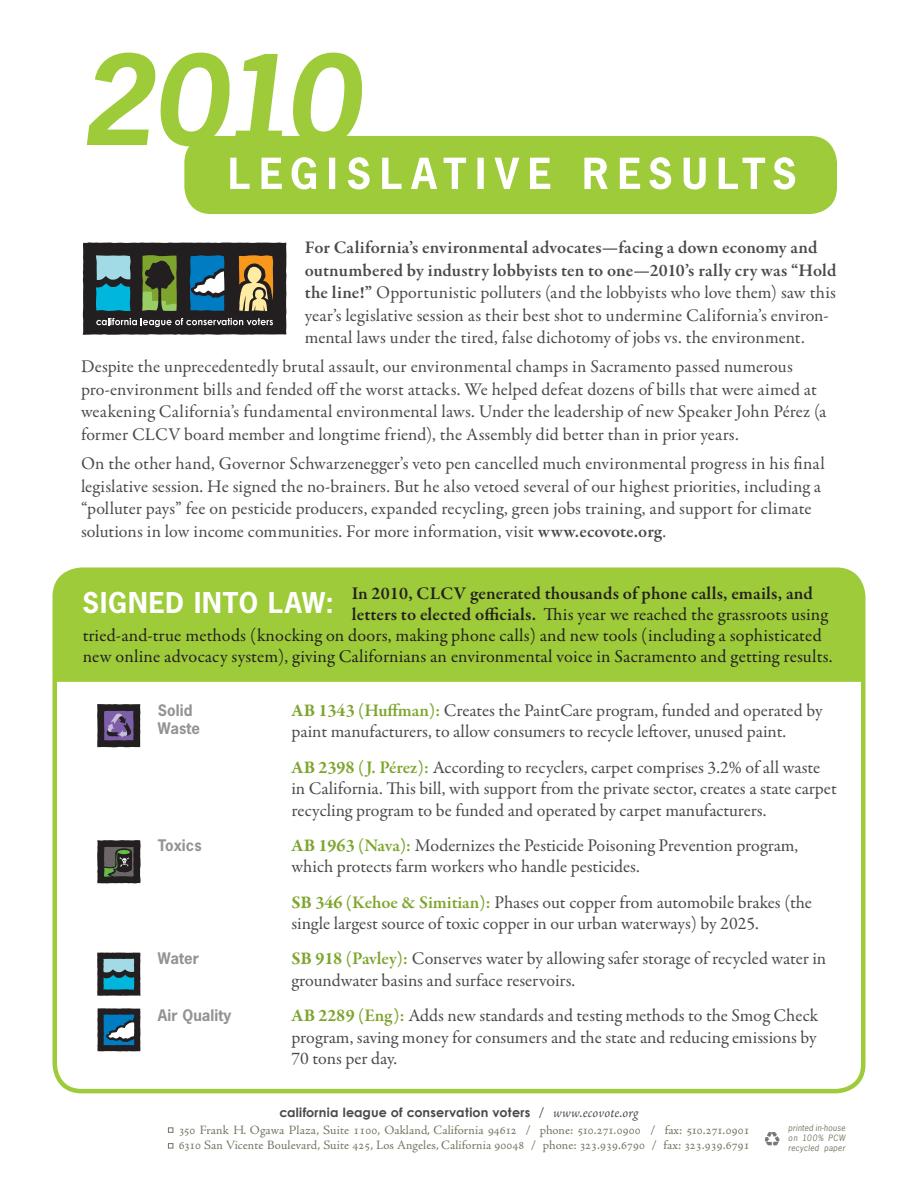
<style>
.page{position:relative;width:918px;height:1188px;background:#fff}
.page>*{position:absolute;margin:0;border:0;box-sizing:border-box;transform-origin:0 0}
.t1{font:italic 700 117px "News Gothic Std";color:#9ecb3a}
.t2{font:700 27px "News Gothic Std";letter-spacing:.035em;color:#fff}
.t3{font:18.15px "Garamond Premr Pro";letter-spacing:.005em;color:#231f20}
.t4{font:600 18.15px "Garamond Premr Pro";letter-spacing:.01em;color:#231f20}
.t5{font:18px/22.5px "Garamond Premr Pro";color:#4b494a}
.t6{font:700 15px/18px "News Gothic Std";letter-spacing:.005em;color:#929394}
.t7{font:12.75px "Adobe Jenson Pro";letter-spacing:.005em;color:#767561}
.t8{font:700 12.75px "Century Gothic";letter-spacing:.02em;color:#4b494a}
.t9{font:italic 8.25px/9.8px "News Gothic Std";letter-spacing:.025em;color:#767561;text-align:justify}
.s1{font-weight:600}
.s2{font-weight:700;color:#7da52d}
.s3{font-weight:600;color:#7da52d}
.s4{font-family:"Adobe Jenson Pro";font-weight:400;font-size:14.25px}
.s5{font-family:"Adobe Jenson Pro";font-weight:400;font-style:italic;font-size:14.25px}
</style>
<div class="page">
<div style="left:52px;top:567px;width:814px;height:526px;border:4px solid #9ecb3a;border-radius:27px"></div>
<div style="left:54px;top:570px;width:810px;height:112px;background:#9ecb3a"></div>
<svg style="left:97px;top:840px;width:43px;height:43px"></svg>
<svg style="left:97px;top:704px;width:43px;height:43px"></svg>
<svg style="left:97px;top:953px;width:43px;height:43px"></svg>
<div style="left:184px;top:136px;width:653px;height:78px;background:#9ecb3a;border-radius:27px"></div>
<svg style="left:230px;top:157px;width:565px;height:32px"></svg>
<svg style="left:83px;top:242px;width:203px;height:93px"></svg>
<svg style="left:764px;top:1132px;width:16px;height:14px"></svg>
<svg style="left:168px;top:1128px;width:5px;height:5px"></svg>
<svg style="left:168px;top:1143px;width:5px;height:5px"></svg>
<svg style="left:97px;top:1008px;width:43px;height:43px"></svg>
<p class="t1" style="left:80px;top:23px;width:279px">2010</p>
<p class="t5" style="left:305px;top:237px;width:533px"><span class="s1">For California’s environmental advocates—facing a down economy and outnumbered by industry lobbyists ten to one—2010’s rally cry was “Hold the line!”</span> Opportunistic polluters (and the lobbyists who love them) saw this year’s legislative session as their best shot to undermine California’s environ&shy;mental laws under the tired, false dichotomy of jobs vs. the environment.</p>
<p class="t5" style="left:81px;top:356px;width:747px">Despite the unprecedentedly brutal assault, our environmental champs in Sacramento passed numerous pro-environment bills and fended off the worst attacks. We helped defeat dozens of bills that were aimed at weakening California’s fundamental environmental laws. Under the leadership of new Speaker John Pérez (a former CLCV board member and longtime friend), the Assembly did better than in prior years.</p>
<p class="t5" style="left:81px;top:453px;width:745px">On the other hand, Governor Schwarzenegger’s veto pen cancelled much environmental progress in his final legislative session. He signed the no-brainers. But he also vetoed several of our highest priorities, including a “polluter pays” fee on pesticide producers, expanded recycling, green jobs training, and support for climate solutions in low income communities. For more information, visit <span class="s1">www.ecovote.org</span>.</p>
<p class="t4" style="left:352px;top:582px;width:463px">In 2010, CLCV generated thousands of phone calls, emails, and</p>
<p class="t3" style="left:352px;top:603px;width:478px"><span class="s1">letters to elected officials.</span> This year we reached the grassroots using</p>
<p class="t3" style="left:83px;top:624px;width:741px">tried-and-true methods (knocking on doors, making phone calls) and new tools (including a sophisticated</p>
<p class="t3" style="left:83px;top:645px;width:751px">new online advocacy system), giving Californians an environmental voice in Sacramento and getting results.</p>
<p class="t2" style="left:83px;top:585px;width:253px">SIGNED INTO LAW:</p>
<p class="t6" style="left:158px;top:701px;width:44px">Solid<br>Waste</p>
<p class="t5" style="left:291px;top:700px;width:533px;line-height:21.6px"><span class="s2">AB 1343</span> <span class="s3">(Huffman):</span> Creates the PaintCare program, funded and operated by paint manufacturers, to allow consumers to recycle leftover, unused paint.</p>
<p class="t5" style="left:291px;top:756px;width:547px;line-height:21.6px"><span class="s2">AB 2398</span> <span class="s3">(J. Pérez):</span> According to recyclers, carpet comprises 3.2% of all waste in California. This bill, with support from the private sector, creates a state carpet recycling program to be funded and operated by carpet manufacturers.</p>
<p class="t6" style="left:158px;top:836px;width:45px">Toxics</p>
<p class="t5" style="left:291px;top:835px;width:508px;line-height:21.6px"><span class="s2">AB 1963</span> <span class="s3">(Nava):</span> Modernizes the Pesticide Poisoning Prevention program, which protects farm workers who handle pesticides.</p>
<p class="t5" style="left:291px;top:891px;width:522px;line-height:21.6px"><span class="s2">SB 346</span> <span class="s3">(Kehoe &amp; Simitian):</span> Phases out copper from automobile brakes (the single largest source of toxic copper in our urban waterways) by 2025.</p>
<p class="t6" style="left:158px;top:949px;width:42px">Water</p>
<p class="t5" style="left:291px;top:948px;width:536px;line-height:21.6px"><span class="s2">SB 918</span> <span class="s3">(Pavley):</span> Conserves water by allowing safer storage of recycled water in groundwater basins and surface reservoirs.</p>
<p class="t6" style="left:158px;top:1006px;width:75px">Air Quality</p>
<p class="t5" style="left:291px;top:1005px;width:528px;line-height:21.6px;text-align:justify"><span class="s2">AB 2289</span> <span class="s3">(Eng):</span> Adds new standards and testing methods to the Smog Check program, saving money for consumers and the state and reducing emissions by 70 tons per day.</p>
<p class="t8" style="left:280px;top:1103px;width:360px">california league of conservation voters <span class="s4">/</span> <span class="s5">www.ecovote.org</span></p>
<p class="t7" style="left:179px;top:1122px;width:573px">350 Frank H. Ogawa Plaza, Suite 1100, Oakland, California 94612 / phone: 510.271.0900 / fax: 510.271.0901</p>
<p class="t7" style="left:179px;top:1138px;width:572px">6310 San Vicente Boulevard, Suite 425, Los Angeles, California 90048 / phone: 323.939.6790 / fax: 323.939.6791</p>
<p class="t9" style="left:788px;top:1123px;width:59px">printed in-house on 100% PCW recycled paper</p>
</div>
